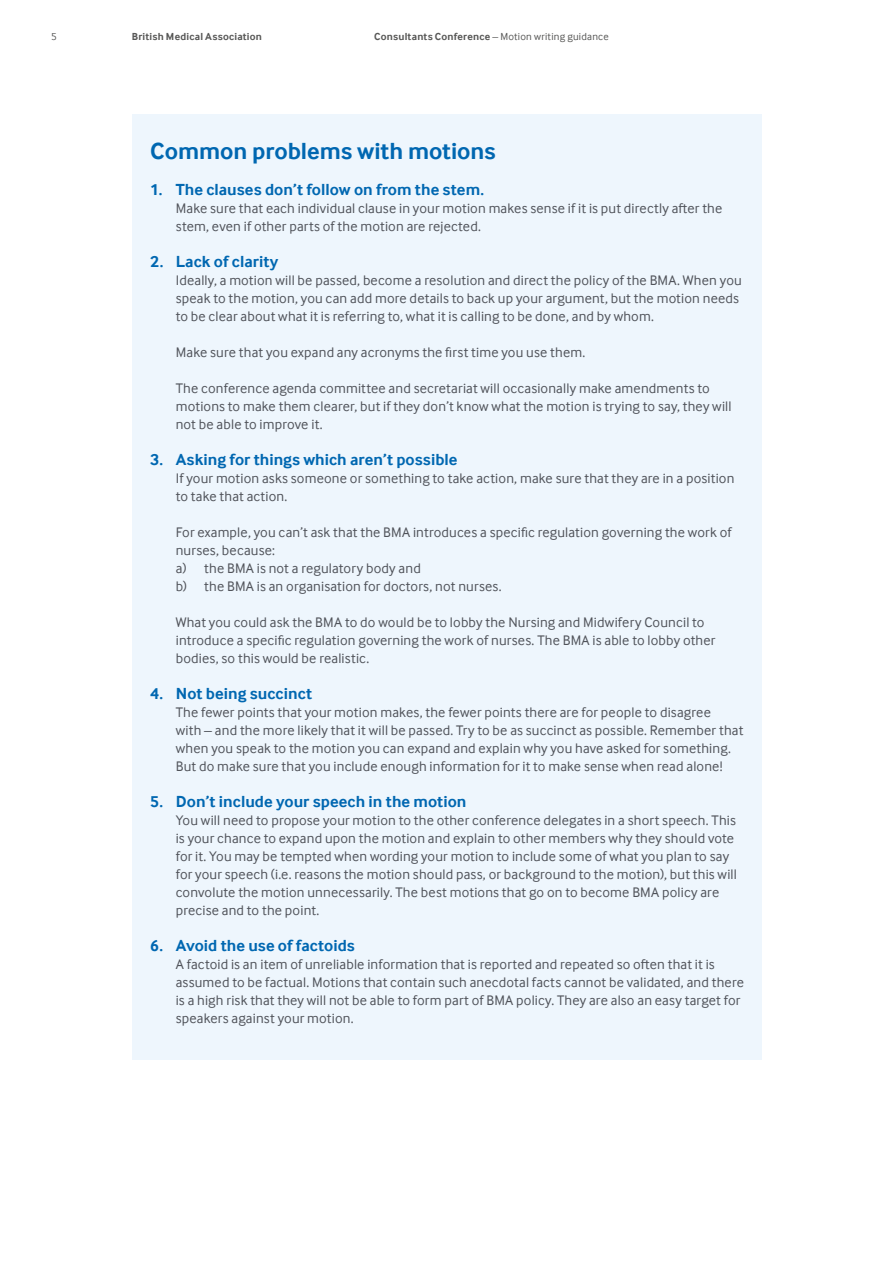
<style>
.page{position:relative;width:893px;height:1263px;background:#fff}
.page>*{position:absolute;margin:0;border:0;box-sizing:border-box;transform-origin:0 0}
.t1{font:700 24px "Inter Face";letter-spacing:-.005em;color:#0067b1}
.t2{font:700 16.5px "Inter Face";letter-spacing:.005em;color:#0067b1}
.t3{font:14.25px/18px "Inter Face";letter-spacing:.01em;color:#50535a}
.t4{font:10.5px "Inter Face";letter-spacing:.025em;color:#575756}
.t5{font:700 10.5px "Inter Face";letter-spacing:.02em;color:#575756}
.s1{font-weight:700}
</style>
<div class="page">
<div style="left:132px;top:114px;width:629px;height:945px;background:#eef6fd"></div>
<p class="t4" style="left:51px;top:31px;width:7px">5</p>
<p class="t5" style="left:132px;top:30px;width:132px">British Medical Association</p>
<p class="t4" style="left:374px;top:31px;width:236px"><span class="s1">Consultants Conference</span> – Motion writing guidance</p>
<h1 class="t1" style="left:150px;top:137px;width:347px">Common problems with motions</h1>
<p class="t2" style="left:150px;top:180px;width:335px">1. The clauses don’t follow on from the stem.</p>
<p class="t3" style="left:176px;top:199px;width:548px">Make sure that each individual clause in your motion makes sense if it is put directly after the stem, even if other parts of the motion are rejected.</p>
<p class="t2" style="left:150px;top:252px;width:130px">2. Lack of clarity</p>
<p class="t3" style="left:176px;top:271px;width:568px">Ideally, a motion will be passed, become a resolution and direct the policy of the BMA. When you speak to the motion, you can add more details to back up your argument, but the motion needs to be clear about what it is referring to, what it is calling to be done, and by whom.</p>
<p class="t3" style="left:176px;top:343px;width:411px">Make sure that you expand any acronyms the first time you use them.</p>
<p class="t3" style="left:176px;top:379px;width:557px">The conference agenda committee and secretariat will occasionally make amendments to motions to make them clearer, but if they don’t know what the motion is trying to say, they will not be able to improve it.</p>
<p class="t2" style="left:150px;top:450px;width:309px">3. Asking for things which aren’t possible</p>
<p class="t3" style="left:176px;top:469px;width:560px">If your motion asks someone or something to take action, make sure that they are in a position to take that action.</p>
<p class="t3" style="left:176px;top:523px;width:557px">For example, you can’t ask that the BMA introduces a specific regulation governing the work of nurses, because:<br>a) the BMA is not a regulatory body and<br>b) the BMA is an organisation for doctors, not nurses.</p>
<p class="t3" style="left:176px;top:613px;width:541px">What you could ask the BMA to do would be to lobby the Nursing and Midwifery Council to introduce a specific regulation governing the work of nurses. The BMA is able to lobby other bodies, so this would be realistic.</p>
<p class="t2" style="left:150px;top:684px;width:163px">4. Not being succinct</p>
<p class="t3" style="left:176px;top:703px;width:569px">The fewer points that your motion makes, the fewer points there are for people to disagree<br>with – and the more likely that it will be passed. Try to be as succinct as possible. Remember that when you speak to the motion you can expand and explain why you have asked for something.<br>But do make sure that you include enough information for it to make sense when read alone!</p>
<p class="t2" style="left:150px;top:792px;width:318px">5. Don’t include your speech in the motion</p>
<p class="t3" style="left:176px;top:811px;width:563px">You will need to propose your motion to the other conference delegates in a short speech. This is your chance to expand upon the motion and explain to other members why they should vote for it. You may be tempted when wording your motion to include some of what you plan to say for your speech (i.e. reasons the motion should pass, or background to the motion), but this will convolute the motion unnecessarily. The best motions that go on to become BMA policy are precise and to the point.</p>
<p class="t2" style="left:150px;top:936px;width:206px">6. Avoid the use of factoids</p>
<p class="t3" style="left:176px;top:955px;width:570px">A factoid is an item of unreliable information that is reported and repeated so often that it is assumed to be factual. Motions that contain such anecdotal facts cannot be validated, and there is a high risk that they will not be able to form part of BMA policy. They are also an easy target for speakers against your motion.</p>
</div>
